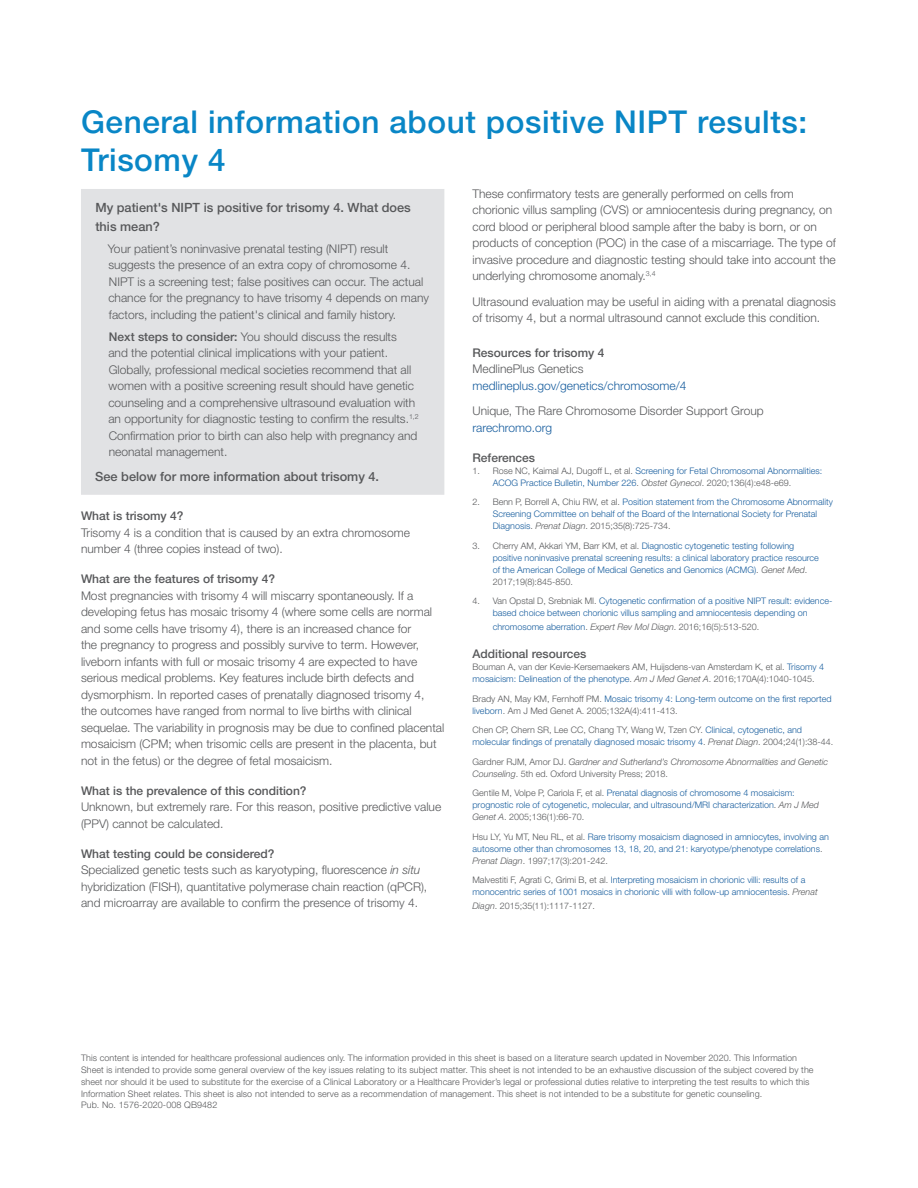
<style>
.page{position:relative;width:918px;height:1188px;background:#fff}
.page>*{position:absolute;margin:0;border:0;box-sizing:border-box;transform-origin:0 0}
.Title{font:500 31.5px/37.8px "Helvetica Neue LT Std";letter-spacing:.02em;color:#0986c6}
.Highlights_Title{font:500 12.75px/19.5px "Helvetica Neue LT Std";color:#57585a}
.Body_Copy{font:300 12px/16.5px "Helvetica Neue LT Std";color:#57585a}
.Highlights_Descrip{font:300 12px/16.5px "Helvetica Neue LT Std";color:#57585a}
.C-Head{font:500 12px "Helvetica Neue LT Std";color:#57585a}
.Body_Copy-2{font:300 12px/16.5px "Helvetica Neue LT Std";color:#175d9e}
.Body_Copy-3{font:300 9px/12px "Helvetica Neue LT Std";color:#175d9e}
.zz_Copyright{font:300 9px/11.9px "Helvetica Neue LT Std";letter-spacing:.01em;color:#57585a}
.Body_Copy-4{font:300 9px/12px "Helvetica Neue LT Std";color:#57585a}
.Body_Copy-5{font:italic 300 9px/12px "Helvetica Neue LT Std";color:#57585a}
.s1{font-weight:500}
.s2{font-style:italic}
.s3{color:#57585a}
.s4{color:#175d9e}
.s5{font-style:italic;color:#57585a}
.s6{font-style:normal}
</style>
<div class="page">
<div style="left:81px;top:189px;width:363px;height:306px;background:#e1e2e4"></div>
<p class="Title" style="left:81px;top:103px;width:728px">General information about positive NIPT results:<br>Trisomy 4</p>
<p class="Highlights_Title" style="left:95px;top:197px;width:317px">My patient's NIPT is positive for trisomy 4. What does this mean?</p>
<p class="Highlights_Descrip" style="left:108px;top:240px;width:323px">Your patient’s noninvasive prenatal testing (NIPT) result suggests the presence of an extra copy of chromosome 4.<br>NIPT is a screening test; false positives can occur. The actual chance for the pregnancy to have trisomy 4 depends on many factors, including the patient's clinical and family history.</p>
<p class="Highlights_Descrip" style="left:108px;top:328px;width:312px"><span class="s1">Next steps to consider:</span> You should discuss the results and the potential clinical implications with your patient.<br>Globally, professional medical societies recommend that all women with a positive screening result should have genetic counseling and a comprehensive ultrasound evaluation with an opportunity for diagnostic testing to confirm the results.<sup>1,2<br></sup>Confirmation prior to birth can also help with pregnancy and neonatal management.</p>
<p class="Highlights_Title" style="left:95px;top:467px;width:285px">See below for more information about trisomy 4.</p>
<p class="C-Head" style="left:81px;top:509px;width:104px">What is trisomy 4?</p>
<p class="Body_Copy" style="left:81px;top:524px;width:330px">Trisomy 4 is a condition that is caused by an extra chromosome number 4 (three copies instead of two).</p>
<p class="C-Head" style="left:81px;top:572px;width:196px">What are the features of trisomy 4?</p>
<p class="Body_Copy" style="left:81px;top:587px;width:365px">Most pregnancies with trisomy 4 will miscarry spontaneously. If a developing fetus has mosaic trisomy 4 (where some cells are normal and some cells have trisomy 4), there is an increased chance for<br>the pregnancy to progress and possibly survive to term. However, liveborn infants with full or mosaic trisomy 4 are expected to have serious medical problems. Key features include birth defects and dysmorphism. In reported cases of prenatally diagnosed trisomy 4,<br>the outcomes have ranged from normal to live births with clinical sequelae. The variability in prognosis may be due to confined placental mosaicism (CPM; when trisomic cells are present in the placenta, but not in the fetus) or the degree of fetal mosaicism.</p>
<p class="C-Head" style="left:81px;top:783px;width:227px">What is the prevalence of this condition?</p>
<p class="Body_Copy" style="left:81px;top:799px;width:362px">Unknown, but extremely rare. For this reason, positive predictive value (PPV) cannot be calculated.</p>
<p class="C-Head" style="left:81px;top:846px;width:195px">What testing could be considered?</p>
<p class="Body_Copy" style="left:81px;top:862px;width:348px">Specialized genetic tests such as karyotyping, fluorescence <span class="s2">in situ </span>hybridization (FISH), quantitative polymerase chain reaction (qPCR), and microarray are available to confirm the presence of trisomy 4.</p>
<p class="Body_Copy" style="left:472px;top:185px;width:365px">These confirmatory tests are generally performed on cells from chorionic villus sampling (CVS) or amniocentesis during pregnancy, on cord blood or peripheral blood sample after the baby is born, or on products of conception (POC) in the case of a miscarriage. The type of invasive procedure and diagnostic testing should take into account the underlying chromosome anomaly.<sup>3,4</sup></p>
<p class="Body_Copy" style="left:472px;top:293px;width:365px">Ultrasound evaluation may be useful in aiding with a prenatal diagnosis of trisomy 4, but a normal ultrasound cannot exclude this condition.</p>
<p class="C-Head" style="left:472px;top:345px;width:133px">Resources for trisomy 4</p>
<p class="Body_Copy-2" style="left:472px;top:360px;width:216px"><span class="s3">MedlinePlus Genetics </span>medlineplus.gov/genetics/chromosome/4</p>
<p class="Body_Copy" style="left:472px;top:402px;width:293px">Unique, The Rare Chromosome Disorder Support Group <span class="s4">rarechromo.org</span></p>
<p class="C-Head" style="left:472px;top:450px;width:64px">References</p>
<p class="Body_Copy-3" style="left:493px;top:464px;width:331px;text-indent:-20px"><span class="s3">1. Rose NC, Kaimal AJ, Dugoff L, et al.</span> Screening for Fetal Chromosomal Abnormalities:<br>ACOG Practice Bulletin, Number 226<span class="s3">.</span> <span class="s5">Obstet Gynecol</span><span class="s3">. 2020;136(4):e48-e69.</span></p>
<p class="Body_Copy-3" style="left:493px;top:496px;width:342px;text-indent:-20px"><span class="s3">2. Benn P, Borrell A, Chiu RW, et al.</span> Position statement from the Chromosome Abnormality<br>Screening Committee on behalf of the Board of the International Society for Prenatal<br>Diagnosis<span class="s3">.</span> <span class="s5">Prenat Diagn</span><span class="s3">. 2015;35(8):725-734.</span></p>
<p class="Body_Copy-3" style="left:493px;top:539px;width:328px;text-indent:-20px"><span class="s3">3. Cherry AM, Akkari YM, Barr KM, et al.</span> Diagnostic cytogenetic testing following positive noninvasive prenatal screening results: a clinical laboratory practice resource of the American College of Medical Genetics and Genomics (ACMG)<span class="s3">.</span> <span class="s5">Genet Med</span><span class="s3">.<br>2017;19(8):845-850.</span></p>
<p class="Body_Copy-3" style="left:472px;top:595px;width:361px;text-align:center"><span class="s3">4. Van Opstal D, Srebniak MI.</span> Cytogenetic confirmation of a positive NIPT result: evidence&shy;based choice between chorionic villus sampling and amniocentesis depending on</p>
<p class="zz_Copyright" style="left:493px;top:620px;width:268px"><span class="s4">chromosome aberration</span>. <span class="s2">Expert Rev Mol Diagn</span>. 2016;16(5):513-520.</p>
<p class="C-Head" style="left:472px;top:647px;width:115px">Additional resources</p>
<p class="Body_Copy-4" style="left:472px;top:661px;width:353px">Bouman A, van der Kevie-Kersemaekers AM, Huijsdens-van Amsterdam K, et al. <span class="s4">Trisomy 4 mosaicism: Delineation of the phenotype</span>. <span class="s2">Am J Med Genet A</span>. 2016;170A(4):1040-1045.</p>
<p class="Body_Copy-4" style="left:472px;top:692px;width:361px">Brady AN, May KM, Fernhoff PM. <span class="s4">Mosaic trisomy 4: Long-term outcome on the first reported liveborn</span>. Am J Med Genet A. 2005;132A(4):411-413.</p>
<p class="Body_Copy-3" style="left:472px;top:724px;width:362px"><span class="s3">Chen CP, Chern SR, Lee CC, Chang TY, Wang W, Tzen CY.</span> Clinical, cytogenetic, and molecular findings of prenatally diagnosed mosaic trisomy 4<span class="s3">.</span> <span class="s5">Prenat Diagn</span><span class="s3">. 2004;24(1):38-44.</span></p>
<p class="Body_Copy-5" style="left:472px;top:755px;width:357px"><span class="s6">Gardner RJM, Amor DJ.</span> Gardner and Sutherland’s Chromosome Abnormalities and Genetic<br>Counseling<span class="s6">. 5th ed. Oxford University Press; 2018.</span></p>
<p class="Body_Copy-3" style="left:472px;top:787px;width:348px"><span class="s3">Gentile M, Volpe P, Cariola F, et al.</span> Prenatal diagnosis of chromosome 4 mosaicism: prognostic role of cytogenetic, molecular, and ultrasound/MRI characterization<span class="s3">.</span> <span class="s5">Am J Med<br>Genet A</span><span class="s3">. 2005;136(1):66-70.</span></p>
<p class="Body_Copy-3" style="left:472px;top:830px;width:358px"><span class="s3">Hsu LY, Yu MT, Neu RL, et al.</span> Rare trisomy mosaicism diagnosed in amniocytes, involving an autosome other than chromosomes 13, 18, 20, and 21: karyotype/phenotype correlations<span class="s3">.<br></span><span class="s5">Prenat Diagn</span><span class="s3">. 1997;17(3):201-242.</span></p>
<p class="Body_Copy-3" style="left:472px;top:874px;width:347px"><span class="s3">Malvestiti F, Agrati C, Grimi B, et al.</span> Interpreting mosaicism in chorionic villi: results of a monocentric series of 1001 mosaics in chorionic villi with follow-up amniocentesis<span class="s3">.</span> <span class="s5">Prenat</span></p>
<p class="Body_Copy-4" style="left:472px;top:899px;width:124px"><span class="s2">Diagn</span>. 2015;35(11):1117-1127.</p>
<p class="zz_Copyright" style="left:81px;top:1052px;width:734px">This content is intended for healthcare professional audiences only. The information provided in this sheet is based on a literature search updated in November 2020. This Information Sheet is intended to provide some general overview of the key issues relating to its subject matter. This sheet is not intended to be an exhaustive discussion of the subject covered by the sheet nor should it be used to substitute for the exercise of a Clinical Laboratory or a Healthcare Provider’s legal or professional duties relative to interpreting the test results to which this Information Sheet relates. This sheet is also not intended to serve as a recommendation of management. This sheet is not intended to be a substitute for genetic counseling.<br>Pub. No. 1576-2020-008 QB9482</p>
</div>
